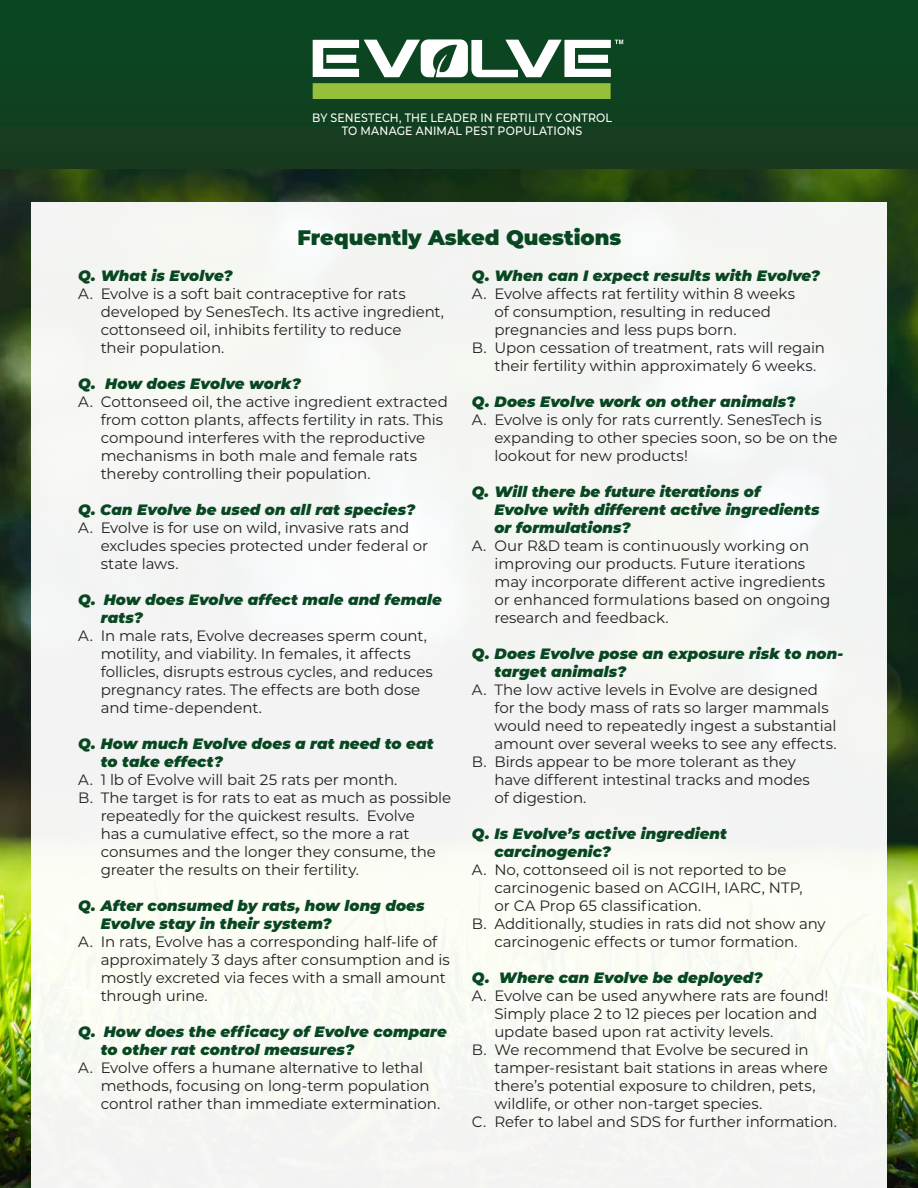
<style>
.page{position:relative;width:918px;height:1188px;background:#fff}
.page>*{position:absolute;margin:0;border:0;box-sizing:border-box;transform-origin:0 0}
.t1{font:900 21px "Montserrat";color:#084721}
.t2{font:15px/18px "Montserrat";letter-spacing:-.005em;color:#231f20}
.t3{font:italic 900 15px/18px "Montserrat";letter-spacing:.01em;color:#084721}
.t4{font:500 12.15px/13.5px "Montserrat";letter-spacing:.01em;color:#fff;text-align:center;scale:.9 1}
.s1{font-style:normal}
</style>
<div class="page">
<img style="left:0;top:168px;width:918px;height:1020px">
<div style="left:0;top:0;width:918px;height:168px;background:#0e4320"></div>
<div style="left:313px;top:83px;width:298px;height:15px;background:#95c03c"></div>
<svg style="left:313px;top:39px;width:310px;height:38px"></svg>
<div style="left:31px;top:202px;width:856px;height:986px;background:#f5f6f3"></div>
<p class="t4" style="left:312px;top:110px;width:335px">BY SENESTECH, THE LEADER IN FERTILITY CONTROL<br>TO MANAGE ANIMAL PEST POPULATIONS</p>
<p class="t1" style="left:298px;top:222px;width:325px">Frequently Asked Questions</p>
<p class="t3" style="left:78px;top:265px;width:156px">Q. What is Evolve?</p>
<p class="t2" style="left:101px;top:284px;width:345px;text-indent:-23px">A. Evolve is a soft bait contraceptive for rats developed by SenesTech. Its active ingredient, cottonseed oil, inhibits fertility to reduce<br>their population.</p>
<p class="t3" style="left:78px;top:373px;width:224px">Q. How does Evolve work?</p>
<p class="t2" style="left:101px;top:392px;width:349px;text-indent:-23px">A. Cottonseed oil, the active ingredient extracted from cotton plants, affects fertility in rats. This compound interferes with the reproductive mechanisms in both male and female rats thereby controlling their population.</p>
<p class="t3" style="left:78px;top:499px;width:339px">Q. Can Evolve be used on all rat species?</p>
<p class="t2" style="left:101px;top:518px;width:329px;text-indent:-23px">A. Evolve is for use on wild, invasive rats and excludes species protected under federal or state laws.</p>
<p class="t3" style="left:101px;top:589px;width:343px;text-indent:-23px">Q. How does Evolve affect male and female rats?</p>
<p class="t2" style="left:101px;top:626px;width:334px;text-indent:-23px">A. In male rats, Evolve decreases sperm count, motility, and viability. In females, it affects follicles, disrupts estrous cycles, and reduces pregnancy rates. The effects are both dose and time-dependent.</p>
<p class="t3" style="left:101px;top:733px;width:335px;text-indent:-23px">Q. How much Evolve does a rat need to eat to take effect?</p>
<p class="t2" style="left:78px;top:770px;width:321px">A. 1 lb of Evolve will bait 25 rats per month.</p>
<p class="t2" style="left:101px;top:788px;width:352px;text-indent:-23px">B. The target is for rats to eat as much as possible repeatedly for the quickest results. Evolve<br>has a cumulative effect, so the more a rat consumes and the longer they consume, the greater the results on their fertility.</p>
<p class="t3" style="left:101px;top:895px;width:325px;text-indent:-23px">Q. After consumed by rats, how long does<br>Evolve stay in their system?</p>
<p class="t2" style="left:101px;top:932px;width:351px;text-indent:-23px">A. In rats, Evolve has a corresponding half-life of approximately 3 days after consumption and is mostly excreted via feces with a small amount through urine.</p>
<p class="t3" style="left:101px;top:1021px;width:348px;text-indent:-23px">Q. How does the efficacy of Evolve compare to other rat control measures?</p>
<p class="t2" style="left:101px;top:1058px;width:341px;text-indent:-23px">A. Evolve offers a humane alternative to lethal methods, focusing on long-term population control rather than immediate extermination.</p>
<p class="t3" style="left:472px;top:265px;width:349px">Q. When can I expect results with Evolve?</p>
<p class="t2" style="left:494px;top:284px;width:302px;text-indent:-22px">A. Evolve affects rat fertility within 8 weeks of consumption, resulting in reduced pregnancies and less pups born.</p>
<p class="t2" style="left:494px;top:338px;width:332px;text-indent:-22px">B. Upon cessation of treatment, rats will regain their fertility within approximately 6 weeks.</p>
<p class="t3" style="left:472px;top:391px;width:325px">Q. Does Evolve work on other animals<span class="s1">?</span></p>
<p class="t2" style="left:494px;top:410px;width:345px;text-indent:-22px">A. Evolve is only for rats currently. SenesTech is expanding to other species soon, so be on the lookout for new products!</p>
<p class="t3" style="left:494px;top:481px;width:327px;text-indent:-22px">Q. Will there be future iterations of<br>Evolve with different active ingredients or formulations?</p>
<p class="t2" style="left:494px;top:536px;width:338px;text-indent:-22px">A. Our R&amp;D team is continuously working on improving our products. Future iterations may incorporate different active ingredients or enhanced formulations based on ongoing research and feedback.</p>
<p class="t3" style="left:494px;top:643px;width:351px;text-indent:-22px">Q. Does Evolve pose an exposure risk to non&shy;target animals?</p>
<p class="t2" style="left:494px;top:680px;width:344px;text-indent:-22px">A. The low active levels in Evolve are designed for the body mass of rats so larger mammals would need to repeatedly ingest a substantial amount over several weeks to see any effects.</p>
<p class="t2" style="left:494px;top:752px;width:317px;text-indent:-22px">B. Birds appear to be more tolerant as they have different intestinal tracks and modes of digestion.</p>
<p class="t3" style="left:494px;top:823px;width:234px;text-indent:-22px">Q. Is Evolve’s active ingredient carcinogenic?</p>
<p class="t2" style="left:494px;top:860px;width:310px;text-indent:-22px">A. No, cottonseed oil is not reported to be carcinogenic based on ACGIH, IARC, NTP, or CA Prop 65 classification.</p>
<p class="t2" style="left:472px;top:914px;width:355px;text-align:center">B. Additionally, studies in rats did not show any carcinogenic effects or tumor formation.</p>
<p class="t3" style="left:472px;top:967px;width:292px">Q. Where can Evolve be deployed?</p>
<p class="t2" style="left:494px;top:986px;width:336px;text-indent:-22px">A. Evolve can be used anywhere rats are found!<br>Simply place 2 to 12 pieces per location and update based upon rat activity levels.</p>
<p class="t2" style="left:494px;top:1040px;width:335px;text-indent:-22px">B. We recommend that Evolve be secured in tamper-resistant bait stations in areas where there’s potential exposure to children, pets, wildlife, or other non-target species.</p>
<p class="t2" style="left:472px;top:1112px;width:367px">C. Refer to label and SDS for further information.</p>
</div>
